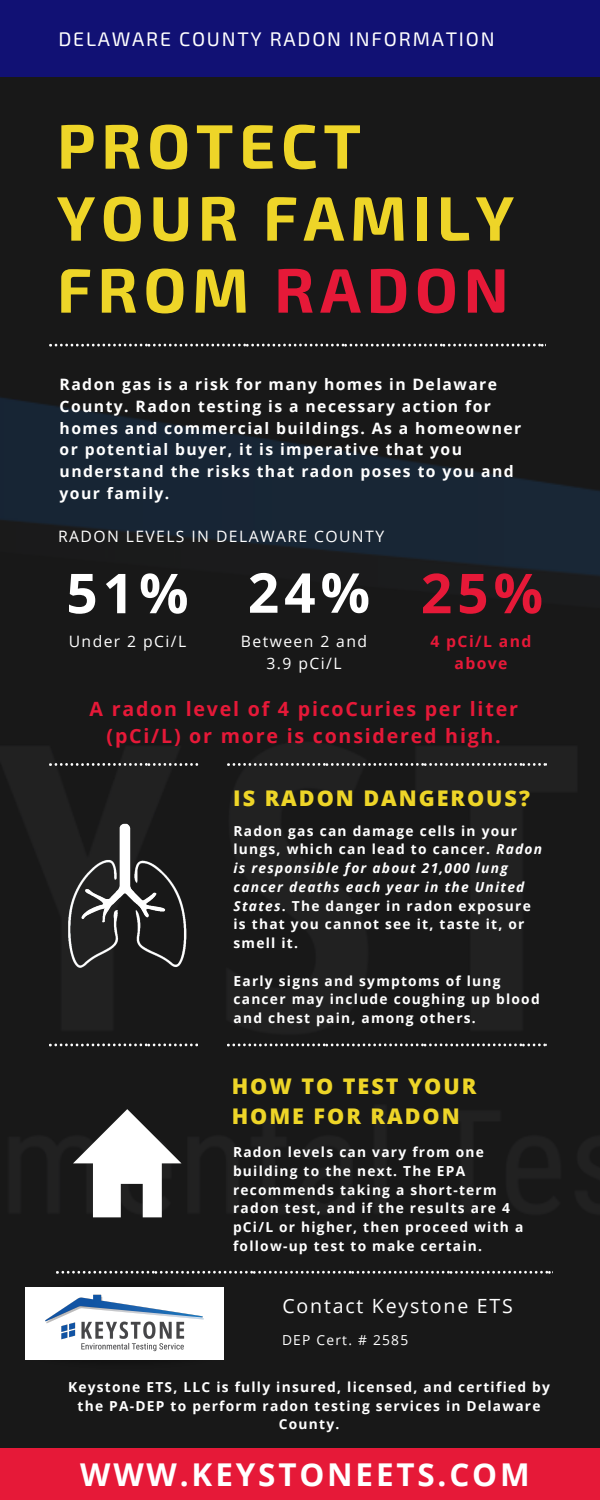
<style>
.page{position:relative;width:600px;height:1500px;background:#fff}
.page>*{position:absolute;margin:0;border:0;box-sizing:border-box;transform-origin:0 0}
.t1{font:700 62.8px/72px "Exo 2";letter-spacing:.09em;color:#eed528}
.t2{font:700 55px "Open Sans";color:#fff}
.t3{font:700 31.4px "Open Sans";letter-spacing:.09em;color:#fff}
.t4{font:800 21.6px/30px "Open Sans";letter-spacing:.09em;color:#eed528}
.t5{font:700 19.7px/27px "Open Sans";letter-spacing:.09em;color:#e61938;text-align:center}
.t6{font:19.7px "Exo 2";letter-spacing:.09em;color:#fff}
.t7{font:19.6px "Open Sans";letter-spacing:.09em;color:#fff}
.t8{font:700 15.7px/21.8px "Open Sans";letter-spacing:.09em;color:#fff}
.t9{font:15.7px/21.8px "Open Sans";letter-spacing:.09em;color:#fff;text-align:center}
.t10{font:700 15.7px/21.8px "Open Sans";letter-spacing:.09em;color:#e61938;text-align:center}
.t11{font:700 13.8px/18.8px "Open Sans";letter-spacing:.09em;color:#fff}
.t12{font:13.8px "Open Sans";letter-spacing:.09em;color:#fff}
.s1{color:#e61938}
.s2{font-style:italic}
</style>
<div class="page">
<img style="left:0;top:77px;width:600px;height:1371px">
<div style="left:0;top:0;width:600px;height:77px;background:#111174"></div>
<div style="left:0;top:1448px;width:600px;height:52px;background:#e61938"></div>
<svg style="left:49px;top:344px;width:498px;height:3px"></svg>
<svg style="left:49px;top:763px;width:150px;height:3px"></svg>
<svg style="left:227px;top:763px;width:321px;height:3px"></svg>
<svg style="left:228px;top:1271px;width:326px;height:3px"></svg>
<svg style="left:49px;top:1044px;width:150px;height:2px"></svg>
<svg style="left:227px;top:1044px;width:321px;height:2px"></svg>
<img style="left:20px;top:803px;width:209px;height:209px">
<svg style="left:73px;top:1109px;width:109px;height:108px"></svg>
<div style="left:21px;top:1340px;width:207px;height:38px;background:#181818"></div>
<img style="left:21px;top:1268px;width:207px;height:38px">
<div style="left:25px;top:1287px;width:199px;height:72px;background:#fff"></div>
<img style="left:43px;top:1282px;width:164px;height:82px">
<h3 class="t6" style="left:58px;top:26px;width:438px">DELAWARE COUNTY RADON INFORMATION</h3>
<h1 class="t1" style="left:57px;top:107px;width:458px">PROTECT<br>YOUR FAMILY<br>FROM <span class="s1">RADON</span></h1>
<p class="t8" style="left:60px;top:373px;width:463px">Radon gas is a risk for many homes in Delaware County. Radon testing is a necessary action for homes and commercial buildings. As a homeowner or potential buyer, it is imperative that you understand the risks that radon poses to you and your family.</p>
<p class="t9" style="left:58px;top:525px;width:328px">RADON LEVELS IN DELAWARE COUNTY</p>
<h2 class="t2" style="left:66px;top:554px;width:478px">51% 24% <span class="s1">25%</span></h2>
<p class="t9" style="left:69px;top:631px;width:119px">Under 2 pCi/L</p>
<p class="t9" style="left:241px;top:631px;width:128px">Between 2 and<br>3.9 pCi/L</p>
<p class="t10" style="left:430px;top:631px;width:103px">4 pCi/L and above</p>
<h3 class="t5" style="left:90px;top:694px;width:430px">A radon level of 4 picoCuries per liter (pCi/L) or more is considered high.</h3>
<h3 class="t4" style="left:233px;top:782px;width:298px">IS RADON DANGEROUS?</h3>
<p class="t11" style="left:234px;top:821px;width:310px">Radon gas can damage cells in your lungs, which can lead to cancer. <span class="s2">Radon is responsible for about 21,000 lung cancer deaths each year in the United<br>States</span>. The danger in radon exposure is that you cannot see it, taste it, or smell it.</p>
<p class="t11" style="left:234px;top:971px;width:308px">Early signs and symptoms of lung cancer may include coughing up blood and chest pain, among others.</p>
<h3 class="t4" style="left:232px;top:1071px;width:246px">HOW TO TEST YOUR<br>HOME FOR RADON</h3>
<p class="t11" style="left:233px;top:1142px;width:292px">Radon levels can vary from one building to the next. The EPA recommends taking a short-term radon test, and if the results are 4 pCi/L or higher, then proceed with a follow-up test to make certain.</p>
<h3 class="t7" style="left:282px;top:1292px;width:232px">Contact Keystone ETS</h3>
<p class="t12" style="left:282px;top:1330px;width:128px">DEP Cert. # 2585</p>
<p class="t11" style="left:68px;top:1377px;width:483px;text-align:center">Keystone ETS, LLC is fully insured, licensed, and certified by the PA-DEP to perform radon testing services in Delaware<br>County.</p>
<h3 class="t3" style="left:80px;top:1452px;width:451px">WWW.KEYSTONEETS.COM</h3>
</div>
